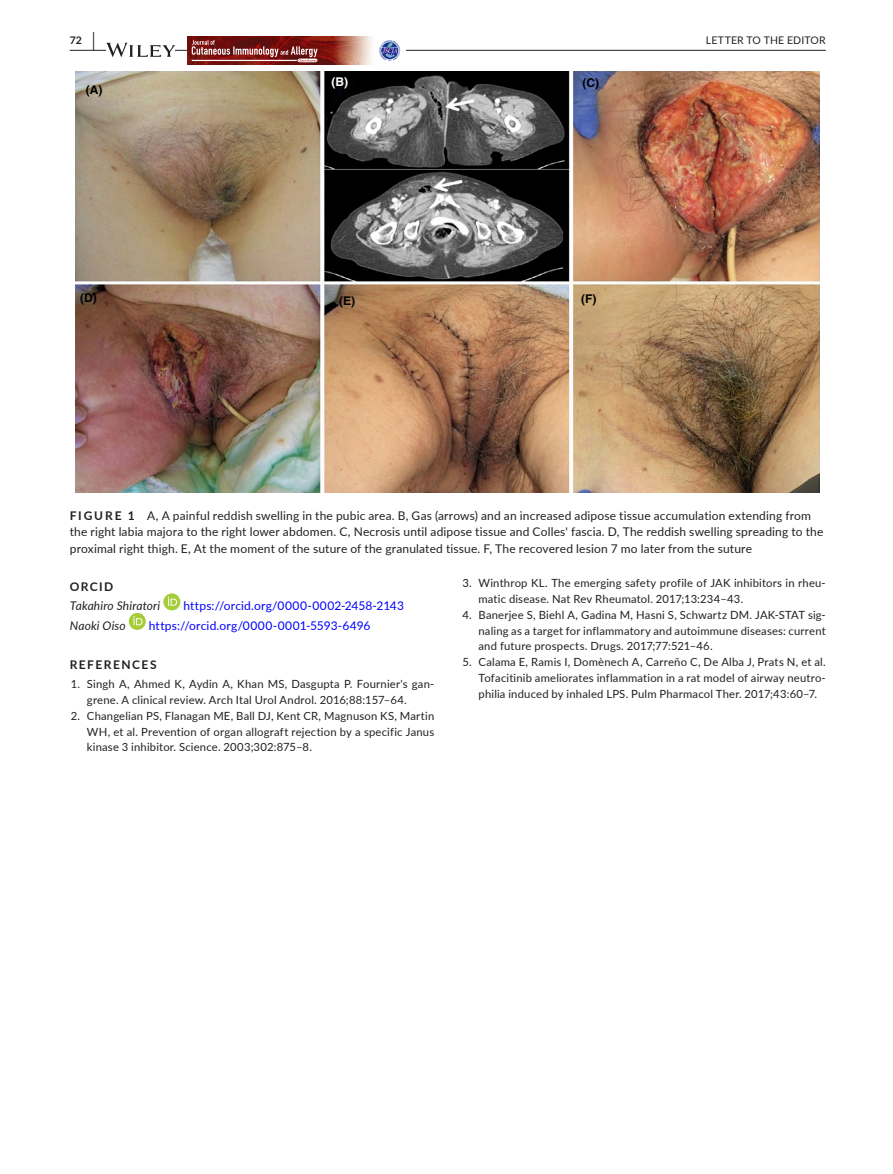
<style>
.page{position:relative;width:893px;height:1174px;background:#fff}
.page>*{position:absolute;margin:0;border:0;box-sizing:border-box;transform-origin:0 0}
.t1{font:12px/16.5px "Lato";letter-spacing:.015em;color:#231f20}
.t2{font:12px "Lato";letter-spacing:.015em;color:#00f}
.t3{font:italic 12px "Lato";letter-spacing:.015em;color:#231f20}
.t4{font:700 12px "Lato";letter-spacing:.125em;color:#231f20}
.t5{font:700 12px "Helvetica";color:#000}
.t6{font:700 12px "Helvetica";color:#fff}
.t7{font:11.25px/15.8px "Lato";letter-spacing:.015em;color:#231f20;text-align:justify}
.t8{font:10.5px "Lato";letter-spacing:.02em;color:#231f20}
.t9{font:700 10.5px "Lato";color:#231f20}
.s1{font-size:19.5px}
.s2{font-weight:700}
</style>
<div class="page">
<hr style="left:70px;top:50px;width:756px;height:1px;background:#231f20">
<svg style="left:106px;top:43px;width:69px;height:14px"></svg>
<img style="left:187px;top:36px;width:218px;height:29px">
<svg style="left:192px;top:40px;width:125px;height:22px;background:#914544"></svg>
<div style="left:379px;top:40px;width:22px;height:22px;background:#fff;border-radius:50%"></div>
<svg style="left:379px;top:40px;width:21px;height:21px"></svg>
<div style="left:163px;top:593px;width:17px;height:17px;background:#a5cd39;border-radius:50%"></div>
<svg style="left:168px;top:596px;width:9px;height:10px"></svg>
<div style="left:129px;top:613px;width:17px;height:17px;background:#a5cd39;border-radius:50%"></div>
<svg style="left:133px;top:616px;width:10px;height:9px"></svg>
<img style="left:76px;top:72px;width:744px;height:421px">
<p class="t9" style="left:70px;top:33px;width:27px">72 <span class="s1">|</span></p>
<p class="t8" style="left:706px;top:33px;width:121px">LETTER TO THE EDITOR</p>
<p class="t5" style="left:86px;top:82px;width:18px">(A)</p>
<p class="t6" style="left:332px;top:74px;width:18px">(B)</p>
<p class="t5" style="left:583px;top:75px;width:18px">(C)</p>
<p class="t5" style="left:80px;top:290px;width:18px">(D)</p>
<p class="t5" style="left:339px;top:293px;width:17px">(E)</p>
<p class="t5" style="left:581px;top:291px;width:17px">(F)</p>
<p class="t1" style="left:70px;top:507px;width:755px"><span class="s2">FIGURE 1</span> A, A painful reddish swelling in the pubic area. B, Gas (arrows) and an increased adipose tissue accumulation extending from the right labia majora to the right lower abdomen. C, Necrosis until adipose tissue and Colles' fascia. D, The reddish swelling spreading to the proximal right thigh. E, At the moment of the suture of the granulated tissue. F, The recovered lesion 7 mo later from the suture</p>
<p class="t4" style="left:70px;top:577px;width:45px">ORCID</p>
<p class="t3" style="left:70px;top:597px;width:92px">Takahiro Shiratori</p>
<p class="t2" style="left:183px;top:597px;width:222px">https://orcid.org/0000-0002-2458-2143</p>
<p class="t3" style="left:70px;top:617px;width:57px">Naoki Oiso</p>
<p class="t2" style="left:149px;top:617px;width:223px">https://orcid.org/0000-0001-5593-6496</p>
<p class="t4" style="left:70px;top:655px;width:88px">REFERENCES</p>
<p class="t7" style="left:87px;top:676px;width:349px;text-indent:-16px">1. Singh A, Ahmed K, Aydin A, Khan MS, Dasgupta P. Fournier's gan&shy;grene. A clinical review. Arch Ital Urol Androl. 2016;88:157–64.</p>
<p class="t7" style="left:87px;top:707px;width:349px;text-indent:-16px">2. Changelian PS, Flanagan ME, Ball DJ, Kent CR, Magnuson KS, Martin WH, et al. Prevention of organ allograft rejection by a specific Janus kinase 3 inhibitor. Science. 2003;302:875–8.</p>
<p class="t7" style="left:478px;top:575px;width:349px;text-indent:-16px">3. Winthrop KL. The emerging safety profile of JAK inhibitors in rheu&shy;matic disease. Nat Rev Rheumatol. 2017;13:234–43.</p>
<p class="t7" style="left:478px;top:606px;width:349px;text-indent:-16px">4. Banerjee S, Biehl A, Gadina M, Hasni S, Schwartz DM. JAK-STAT sig&shy;naling as a target for inflammatory and autoimmune diseases: current and future prospects. Drugs. 2017;77:521–46.</p>
<p class="t7" style="left:478px;top:654px;width:349px;text-indent:-16px">5. Calama E, Ramis I, Domènech A, Carreño C, De Alba J, Prats N, et al.<br>Tofacitinib ameliorates inflammation in a rat model of airway neutro&shy;philia induced by inhaled LPS. Pulm Pharmacol Ther. 2017;43:60–7.</p>
</div>
